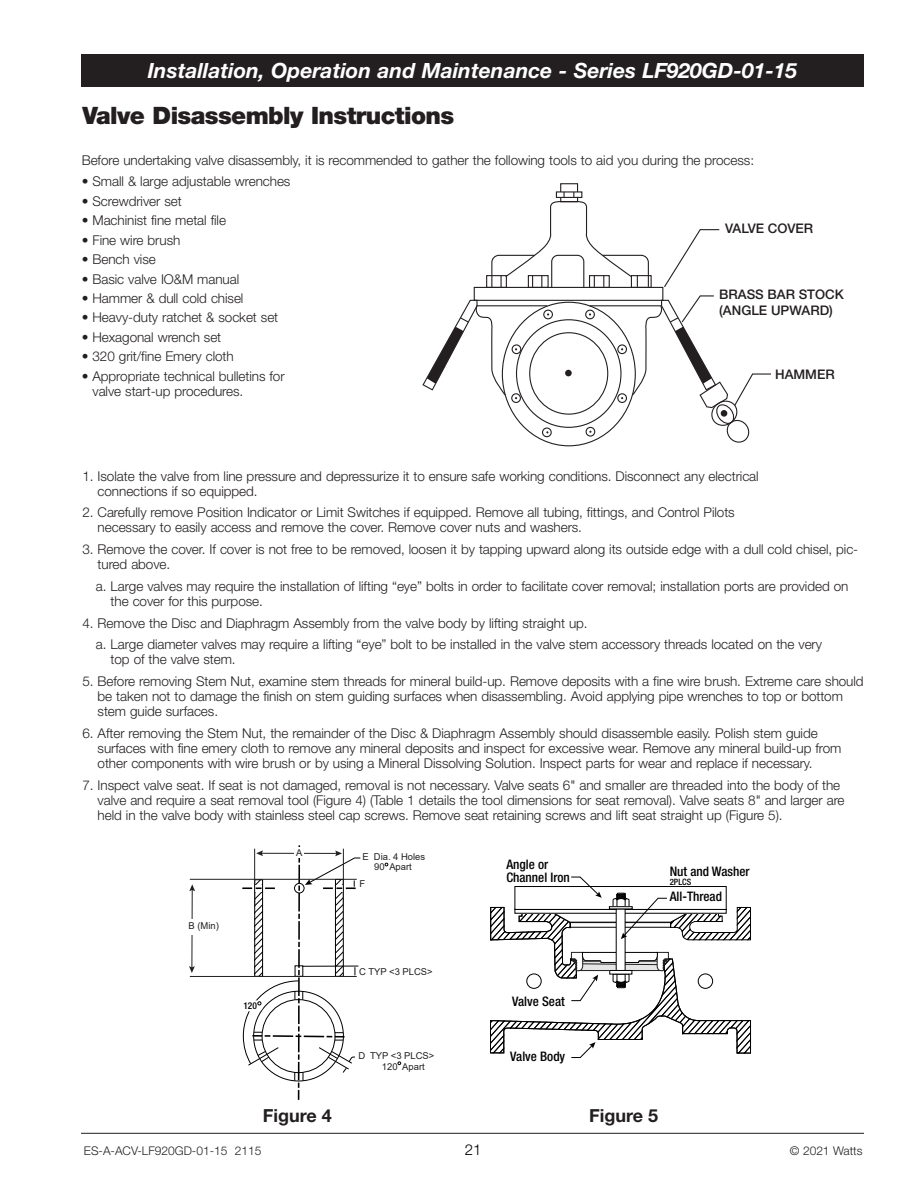
<style>
.page{position:relative;width:918px;height:1188px;background:#fff}
.page>*{position:absolute;margin:0;border:0;box-sizing:border-box;transform-origin:0 0}
.t1{font:900 24px "Helvetica Neue LT Std";letter-spacing:-.025em;color:#231f20}
.t2{font:italic 700 21px "Helvetica Neue LT Std";color:#fff}
.t3{font:700 18px "Helvetica Neue LT Std";color:#231f20}
.t4{font:300 15px "Helvetica Neue LT Std";color:#000}
.t5{font:300 13.5px/15px "Helvetica Neue LT Std";letter-spacing:-.005em;color:#231f20}
.t6{font:500 condensed 13.2px/12.9px "Helvetica Neue LT Std";color:#000}
.t7{font:500 13.2px/15.9px "Helvetica Neue LT Std";color:#231f20}
.t8{font:300 12px "Helvetica Neue LT Std";color:#231f20}
.t9{font:9.45px/9.8px "Arial";color:#231f20;text-align:center}
.t10{font:500 condensed 9.45px "Helvetica Neue LT Std";color:#000}
.t11{font:500 condensed 8.7px "Helvetica Neue LT Std";color:#000}
</style>
<div class="page">
<div style="left:474px;top:287px;width:189px;height:14px;border:1px solid #231f20"></div>
<div style="left:560px;top:183px;width:18px;height:10px;border:1px solid #231f20"></div>
<div style="left:486px;top:275px;width:21px;height:13px;border:1px solid #231f20"></div>
<div style="left:631px;top:275px;width:21px;height:13px;border:1px solid #231f20"></div>
<svg style="left:491px;top:192px;width:158px;height:97px"></svg>
<svg style="left:663px;top:229px;width:57px;height:59px"></svg>
<div style="left:543px;top:310px;width:10px;height:9px;border:1px solid #231f20;border-radius:50%"></div>
<div style="left:511px;top:393px;width:10px;height:10px;border:1px solid #231f20;border-radius:50%"></div>
<div style="left:542px;top:428px;width:10px;height:9px;border:1px solid #231f20;border-radius:50%"></div>
<div style="left:585px;top:310px;width:10px;height:9px;border:1px solid #231f20;border-radius:50%"></div>
<div style="left:586px;top:427px;width:9px;height:10px;border:1px solid #231f20;border-radius:50%"></div>
<svg style="left:588px;top:295px;width:183px;height:149px"></svg>
<svg style="left:422px;top:299px;width:127px;height:100px"></svg>
<div style="left:565px;top:370px;width:7px;height:6px;background:#231f20;border-radius:50%"></div>
<div style="left:721px;top:410px;width:6px;height:7px;background:#231f20;border-radius:50%"></div>
<svg style="left:490px;top:876px;width:261px;height:182px"></svg>
<svg style="left:189px;top:884px;width:6px;height:89px"></svg>
<div style="left:186px;top:919px;width:37px;height:15px;background:#fff"></div>
<hr style="left:190px;top:976px;width:167px;height:1px;background:#231f20">
<hr style="left:190px;top:879px;width:167px;height:1px;background:#231f20">
<svg style="left:242px;top:845px;width:119px;height:254px"></svg>
<div style="left:295px;top:848px;width:9px;height:10px;background:#fff"></div>
<hr style="left:81px;top:1133px;width:783px;height:1px;background:#231f20">
<div style="left:81px;top:54px;width:783px;height:32px;background:#231f20"></div>
<h2 class="t2" style="left:148px;top:57px;width:651px">Installation, Operation and Maintenance - Series LF920GD-01-15</h2>
<h1 class="t1" style="left:82px;top:102px;width:373px">Valve Disassembly Instructions</h1>
<p class="t5" style="left:82px;top:152px;width:674px">Before undertaking valve disassembly, it is recommended to gather the following tools to aid you during the process:</p>
<p class="t5" style="left:82px;top:174px;width:210px">• Small &amp; large adjustable wrenches</p>
<p class="t5" style="left:82px;top:193px;width:101px">• Screwdriver set</p>
<p class="t5" style="left:82px;top:213px;width:146px">• Machinist fine metal file</p>
<p class="t5" style="left:82px;top:232px;width:100px">• Fine wire brush</p>
<p class="t5" style="left:82px;top:252px;width:76px">• Bench vise</p>
<p class="t5" style="left:82px;top:271px;width:159px">• Basic valve IO&amp;M manual</p>
<p class="t5" style="left:82px;top:290px;width:163px">• Hammer &amp; dull cold chisel</p>
<p class="t5" style="left:82px;top:310px;width:198px">• Heavy-duty ratchet &amp; socket set</p>
<p class="t5" style="left:82px;top:329px;width:141px">• Hexagonal wrench set</p>
<p class="t5" style="left:82px;top:349px;width:154px">• 320 grit/fine Emery cloth</p>
<p class="t5" style="left:93px;top:368px;width:194px;text-indent:-11px">• Appropriate technical bulletins for valve start-up procedures.</p>
<p class="t7" style="left:725px;top:220px;width:90px">VALVE COVER</p>
<p class="t7" style="left:719px;top:286px;width:126px">BRASS BAR STOCK (ANGLE UPWARD)</p>
<p class="t7" style="left:775px;top:366px;width:61px">HAMMER</p>
<p class="t5" style="left:98px;top:468px;width:663px;text-indent:-15px">1. Isolate the valve from line pressure and depressurize it to ensure safe working conditions. Disconnect any electrical connections if so equipped.</p>
<p class="t5" style="left:98px;top:505px;width:639px;text-indent:-15px">2. Carefully remove Position Indicator or Limit Switches if equipped. Remove all tubing, fittings, and Control Pilots necessary to easily access and remove the cover. Remove cover nuts and washers.</p>
<p class="t5" style="left:98px;top:541px;width:762px;text-indent:-15px">3. Remove the cover. If cover is not free to be removed, loosen it by tapping upward along its outside edge with a dull cold chisel, pic&shy;tured above.</p>
<p class="t5" style="left:111px;top:578px;width:739px;text-indent:-15px">a. Large valves may require the installation of lifting “eye” bolts in order to facilitate cover removal; installation ports are provided on the cover for this purpose.</p>
<p class="t5" style="left:96px;top:612px;width:728px;line-height:21.8px;text-indent:-14px">4. Remove the Disc and Diaphragm Assembly from the valve body by lifting straight up.<br>a. Large diameter valves may require a lifting “eye” bolt to be installed in the valve stem accessory threads located on the very</p>
<p class="t5" style="left:111px;top:652px;width:127px">top of the valve stem.</p>
<p class="t5" style="left:98px;top:673px;width:768px;text-indent:-15px">5. Before removing Stem Nut, examine stem threads for mineral build-up. Remove deposits with a fine wire brush. Extreme care should be taken not to damage the finish on stem guiding surfaces when disassembling. Avoid applying pipe wrenches to top or bottom stem guide surfaces.</p>
<p class="t5" style="left:98px;top:725px;width:745px;text-indent:-15px">6. After removing the Stem Nut, the remainder of the Disc &amp; Diaphragm Assembly should disassemble easily. Polish stem guide surfaces with fine emery cloth to remove any mineral deposits and inspect for excessive wear. Remove any mineral build-up from other components with wire brush or by using a Mineral Dissolving Solution. Inspect parts for wear and replace if necessary.</p>
<p class="t5" style="left:98px;top:777px;width:749px;text-indent:-15px">7. Inspect valve seat. If seat is not damaged, removal is not necessary. Valve seats 6" and smaller are threaded into the body of the valve and require a seat removal tool (Figure 4) (Table 1 details the tool dimensions for seat removal). Valve seats 8" and larger are held in the valve body with stainless steel cap screws. Remove seat retaining screws and lift seat straight up (Figure 5).</p>
<p class="t9" style="left:189px;top:921px;width:32px">B (Min)</p>
<p class="t10" style="left:243px;top:1000px;width:15px">120</p>
<p class="t9" style="left:296px;top:848px;width:8px">A</p>
<p class="t9" style="left:362px;top:852px;width:64px">E Dia. 4 Holes<br>90 Apart</p>
<p class="t9" style="left:360px;top:879px;width:7px">F</p>
<p class="t9" style="left:359px;top:966px;width:75px">C TYP &lt;3 PLCS&gt;</p>
<p class="t6" style="left:506px;top:858px;width:65px">Angle or<br>Channel Iron</p>
<p class="t6" style="left:512px;top:995px;width:54px">Valve Seat</p>
<p class="t6" style="left:670px;top:865px;width:81px">Nut and Washer</p>
<p class="t11" style="left:670px;top:877px;width:23px">2PLCS</p>
<p class="t6" style="left:670px;top:889px;width:54px">All-Thread</p>
<p class="t9" style="left:382px;top:1050px;width:54px;line-height:11.2px;text-align:left;text-indent:-23px">D TYP &lt;3 PLCS&gt;<br>120 Apart</p>
<p class="t6" style="left:510px;top:1049px;width:56px">Valve Body</p>
<h3 class="t3" style="left:263px;top:1105px;width:71px">Figure 4</h3>
<h3 class="t3" style="left:589px;top:1105px;width:71px">Figure 5</h3>
<p class="t8" style="left:84px;top:1143px;width:179px">ES-A-ACV-LF920GD-01-15 2115</p>
<p class="t4" style="left:465px;top:1140px;width:18px">21</p>
<p class="t8" style="left:790px;top:1143px;width:74px">© 2021 Watts</p>
</div>
